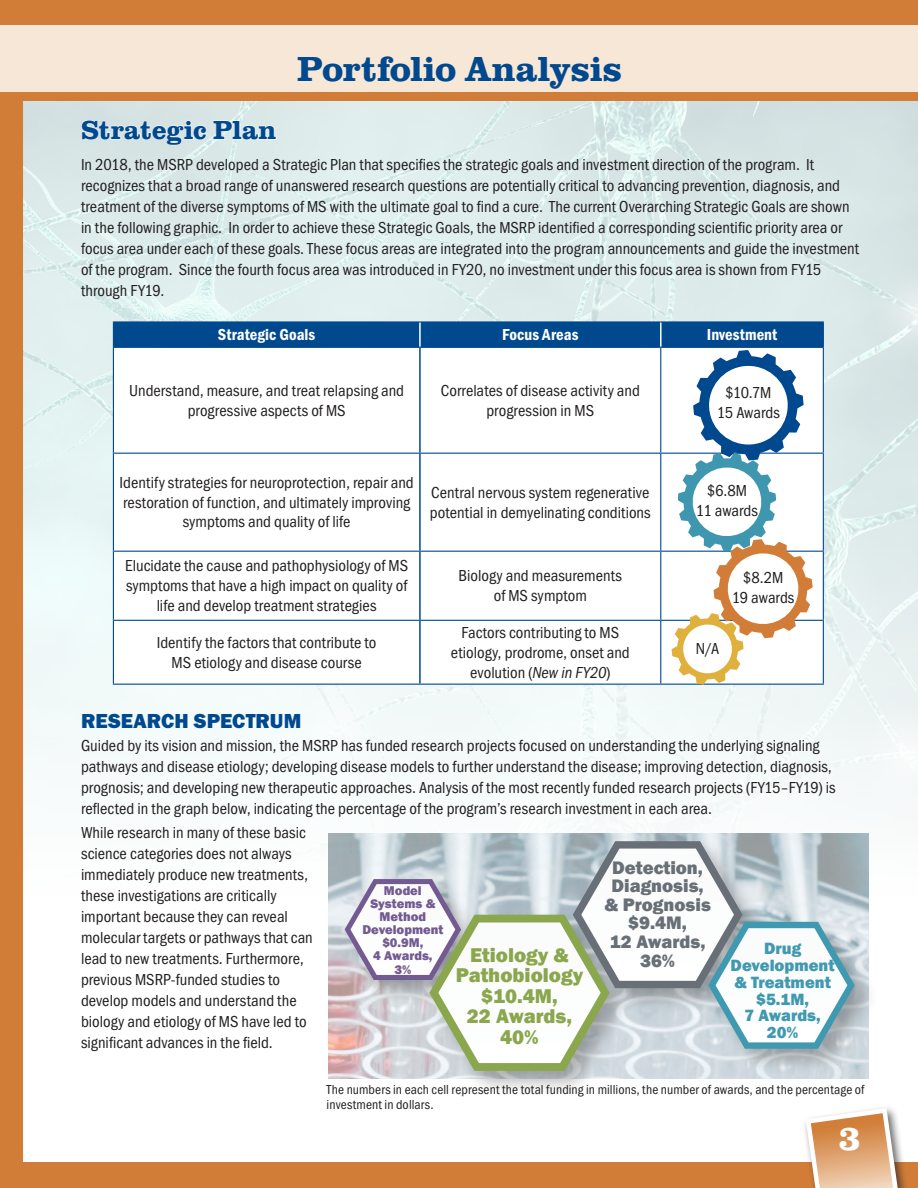
<style>
.page{position:relative;width:918px;height:1188px;background:#fff}
.page>*{position:absolute;margin:0;border:0;box-sizing:border-box;transform-origin:0 0}
.HEAD_1{font:700 36px "Clarendon URW";letter-spacing:-.015em;color:#01498e}
.t1{font:700 36px "Clarendon URW";color:#fff}
.t2{font:700 27px "Clarendon URW";letter-spacing:-.015em;color:#01498e}
.head_level_2{font:21px "Franklin Gothic URW Hea";letter-spacing:.005em;color:#01498e}
.t3{font:800 20.55px/20.5px "Franklin Gothic";color:#8aa74d;text-align:center}
.t4{font:800 18.6px/18.6px "Franklin Gothic";color:#686f77;text-align:center}
.t5{font:800 16.8px/16.8px "Franklin Gothic";color:#3f99b1;text-align:center}
.new_body_text_space{font:16.5px/21px "Franklin Gothic URW Con Boo";color:#231f20}
.BODY_TEXT{font:16.5px/19.8px "Franklin Gothic URW Con Boo";color:#231f20;text-align:center}
.BODY_TEXT-2{font:16.5px "Franklin Gothic URW Con Dem";letter-spacing:.005em;color:#fff}
.new_body_text_space-2{font:13.5px/15px "Franklin Gothic URW Con Boo";letter-spacing:.01em;color:#231f20}
.t6{font:800 13.05px/13px "Franklin Gothic";color:#735a91;text-align:center}
.s1{font-family:"Franklin Gothic URW Con Boo Ita"}
</style>
<div class="page">
<img style="left:23px;top:100px;width:895px;height:979px">
<div style="left:0;top:0;width:23px;height:1179px;background:#d17d37"></div>
<svg style="left:81px;top:120px;width:126px;height:26px"></svg>
<svg style="left:213px;top:120px;width:64px;height:20px"></svg>
<svg style="left:0;top:1108px;width:918px;height:80px"></svg>
<div style="left:0;top:17px;width:918px;height:79px;background:#f7e7d6"></div>
<div style="left:0;top:0;width:918px;height:25px;background:#d17d37"></div>
<div style="left:0;top:92px;width:918px;height:8px;background:#d17d37"></div>
<hr style="left:113px;top:321px;width:307px;height:2px;background:#01498e">
<hr style="left:420px;top:321px;width:241px;height:2px;background:#01498e">
<hr style="left:661px;top:321px;width:163px;height:2px;background:#01498e">
<svg style="left:113px;top:322px;width:711px;height:363px"></svg>
<img style="left:329px;top:833px;width:540px;height:246px">
<div style="left:341px;top:836px;width:538px;height:261px;background:#231f20;opacity:.31"></div>
<svg style="left:345px;top:841px;width:510px;height:230px"></svg>
<p class="HEAD_1" style="left:297px;top:42px;width:327px">Portfolio Analysis</p>
<p class="t2" style="left:81px;top:110px;width:197px">Strategic Plan</p>
<p class="new_body_text_space" style="left:81px;top:154px;width:780px">In 2018, the MSRP developed a Strategic Plan that specifies the strategic goals and investment direction of the program. It recognizes that a broad range of unanswered research questions are potentially critical to advancing prevention, diagnosis, and treatment of the diverse symptoms of MS with the ultimate goal to find a cure. The current Overarching Strategic Goals are shown in the following graphic. In order to achieve these Strategic Goals, the MSRP identified a corresponding scientific priority area or focus area under each of these goals. These focus areas are integrated into the program announcements and guide the investment of the program. Since the fourth focus area was introduced in FY20, no investment under this focus area is shown from FY15 through FY19.</p>
<p class="BODY_TEXT-2" style="left:218px;top:324px;width:99px">Strategic Goals</p>
<p class="BODY_TEXT-2" style="left:502px;top:324px;width:78px">Focus Areas</p>
<p class="BODY_TEXT-2" style="left:707px;top:324px;width:72px">Investment</p>
<p class="BODY_TEXT" style="left:129px;top:380px;width:276px">Understand, measure, and treat relapsing and progressive aspects of MS</p>
<p class="BODY_TEXT" style="left:441px;top:380px;width:201px">Correlates of disease activity and progression in MS</p>
<p class="BODY_TEXT" style="left:725px;top:382px;width:48px">$10.7M</p>
<p class="BODY_TEXT" style="left:717px;top:402px;width:65px">15 Awards</p>
<p class="BODY_TEXT" style="left:120px;top:472px;width:296px">Identify strategies for neuroprotection, repair and restoration of function, and ultimately improving symptoms and quality of life</p>
<p class="BODY_TEXT" style="left:430px;top:482px;width:222px;text-align:left">Central nervous system regenerative potential in demyelinating conditions</p>
<p class="BODY_TEXT" style="left:125px;top:556px;width:284px">Elucidate the cause and pathophysiology of MS symptoms that have a high impact on quality of life and develop treatment strategies</p>
<p class="BODY_TEXT" style="left:459px;top:566px;width:165px">Biology and measurements of MS symptom</p>
<p class="BODY_TEXT" style="left:157px;top:632px;width:221px">Identify the factors that contribute to<br>MS etiology and disease course</p>
<p class="BODY_TEXT" style="left:451px;top:622px;width:180px">Factors contributing to MS etiology, prodrome, onset and evolution (<span class="s1">New in FY20</span>)</p>
<p class="head_level_2" style="left:81px;top:707px;width:222px">RESEARCH SPECTRUM</p>
<p class="new_body_text_space" style="left:81px;top:735px;width:756px">Guided by its vision and mission, the MSRP has funded research projects focused on understanding the underlying signaling pathways and disease etiology; developing disease models to further understand the disease; improving detection, diagnosis, prognosis; and developing new therapeutic approaches. Analysis of the most recently funded research projects (FY15–FY19) is reflected in the graph below, indicating the percentage of the program’s research investment in each area.</p>
<p class="new_body_text_space" style="left:81px;top:821px;width:233px">While research in many of these basic science categories does not always immediately produce new treatments, these investigations are critically important because they can reveal molecular targets or pathways that can lead to new treatments. Furthermore, previous MSRP-funded studies to develop models and understand the biology and etiology of MS have led to significant advances in the field.</p>
<p class="BODY_TEXT" style="left:707px;top:481px;width:42px">$6.8M</p>
<p class="BODY_TEXT" style="left:696px;top:500px;width:64px">11 awards</p>
<p class="BODY_TEXT" style="left:743px;top:567px;width:42px">$8.2M</p>
<p class="BODY_TEXT" style="left:732px;top:587px;width:64px">19 awards</p>
<p class="BODY_TEXT" style="left:696px;top:638px;width:25px">N/A</p>
<p class="t4" style="left:604px;top:858px;width:108px">Detection,<br>Diagnosis, &amp; Prognosis $9.4M,<br>12 Awards,<br>36%</p>
<p class="t6" style="left:362px;top:884px;width:82px">Model<br>Systems &amp;<br>Method<br>Development $0.9M,<br>4 Awards,<br>3%</p>
<p class="t5" style="left:731px;top:940px;width:106px">Drug<br>Development &amp; Treatment $5.1M,<br>7 Awards,<br>20%</p>
<p class="t3" style="left:456px;top:944px;width:129px">Etiology &amp;<br>Pathobiology $10.4M,<br>22 Awards,<br>40%</p>
<p class="new_body_text_space-2" style="left:327px;top:1082px;width:539px">The numbers in each cell represent the total funding in millions, the number of awards, and the percentage of investment in dollars.</p>
<p class="t1" style="left:838px;top:1112px;width:24px">3</p>
</div>
